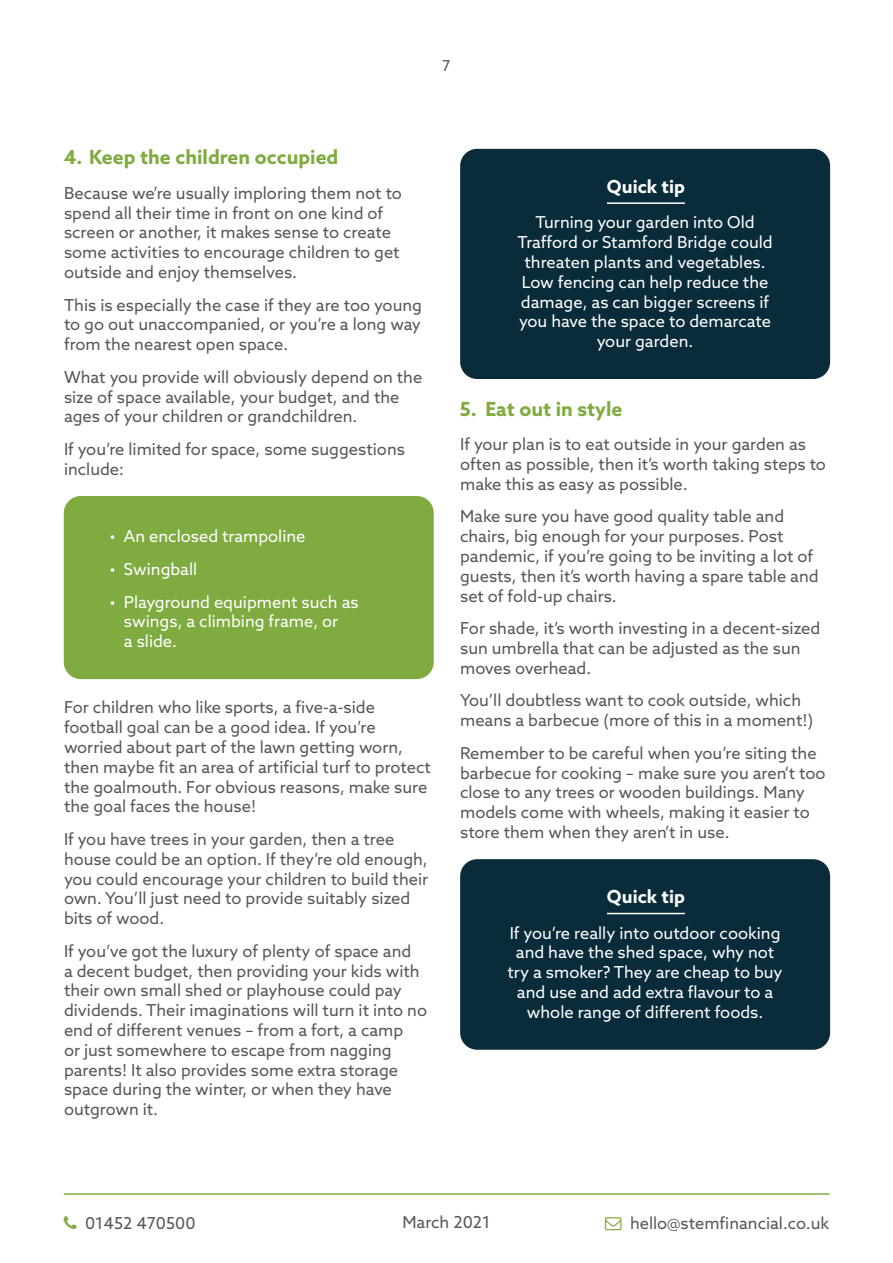
<style>
.page{position:relative;width:893px;height:1263px;background:#fff}
.page>*{position:absolute;margin:0;border:0;box-sizing:border-box;transform-origin:0 0}
.t1{font:700 19.5px "Azo Sans";color:#80ab40}
.t2{font:700 18px "Azo Sans";color:#fff}
.t3{font:16.5px/19.8px "Azo Sans";color:#575756}
.t4{font:16.5px/19.8px "Azo Sans";color:#fff;text-align:center}
.t5{font:15px "Azo Sans";color:#575756}
</style>
<div class="page">
<hr style="left:64px;top:1193px;width:765px;height:2px;background:#80ab40">
<div style="left:460px;top:149px;width:370px;height:230px;background:#0a2b39;border-radius:17px"></div>
<hr style="left:607px;top:202px;width:78px;height:2px;background:#fff">
<div style="left:64px;top:496px;width:370px;height:183px;background:#80ab40;border-radius:17px"></div>
<div style="left:460px;top:859px;width:370px;height:191px;background:#0a2b39;border-radius:17px"></div>
<hr style="left:607px;top:913px;width:78px;height:1px;background:#fff">
<p class="t5" style="left:442px;top:56px;width:10px">7</p>
<p class="t1" style="left:64px;top:144px;width:276px">4. Keep the children occupied</p>
<p class="t3" style="left:64px;top:183px;width:339px">Because we’re usually imploring them not to spend all their time in front on one kind of screen or another, it makes sense to create some activities to encourage children to get outside and enjoy themselves.</p>
<p class="t3" style="left:64px;top:295px;width:360px;text-align:justify">This is especially the case if they are too young to go out unaccompanied, or you’re a long way from the nearest open space.</p>
<p class="t3" style="left:64px;top:367px;width:360px">What you provide will obviously depend on the size of space available, your budget, and the ages of your children or grandchildren.</p>
<p class="t3" style="left:64px;top:439px;width:342px">If you’re limited for space, some suggestions include:</p>
<p class="t4" style="left:110px;top:526px;width:197px">• An enclosed trampoline</p>
<p class="t4" style="left:110px;top:559px;width:89px">• Swingball</p>
<p class="t4" style="left:124px;top:592px;width:236px;text-align:left;text-indent:-14px">• Playground equipment such as swings, a climbing frame, or<br>a slide.</p>
<p class="t3" style="left:64px;top:697px;width:368px">For children who like sports, a five-a-side football goal can be a good idea. If you’re worried about part of the lawn getting worn, then maybe fit an area of artificial turf to protect the goalmouth. For obvious reasons, make sure the goal faces the house!</p>
<p class="t3" style="left:64px;top:829px;width:366px">If you have trees in your garden, then a tree house could be an option. If they’re old enough, you could encourage your children to build their own. You’ll just need to provide suitably sized bits of wood.</p>
<p class="t3" style="left:64px;top:941px;width:365px">If you’ve got the luxury of plenty of space and<br>a decent budget, then providing your kids with their own small shed or playhouse could pay dividends. Their imaginations will turn it into no end of different venues – from a fort, a camp<br>or just somewhere to escape from nagging parents! It also provides some extra storage space during the winter, or when they have outgrown it.</p>
<p class="t2" style="left:607px;top:174px;width:79px">Quick tip</p>
<p class="t4" style="left:517px;top:212px;width:257px">Turning your garden into Old<br>Trafford or Stamford Bridge could threaten plants and vegetables.<br>Low fencing can help reduce the damage, as can bigger screens if you have the space to demarcate your garden.</p>
<p class="t1" style="left:460px;top:396px;width:164px">5. Eat out in style</p>
<p class="t3" style="left:460px;top:434px;width:367px">If your plan is to eat outside in your garden as often as possible, then it’s worth taking steps to make this as easy as possible.</p>
<p class="t3" style="left:460px;top:506px;width:360px">Make sure you have good quality table and chairs, big enough for your purposes. Post pandemic, if you’re going to be inviting a lot of guests, then it’s worth having a spare table and set of fold-up chairs.</p>
<p class="t3" style="left:460px;top:618px;width:362px">For shade, it’s worth investing in a decent-sized sun umbrella that can be adjusted as the sun moves overhead.</p>
<p class="t3" style="left:460px;top:690px;width:355px">You’ll doubtless want to cook outside, which means a barbecue (more of this in a moment!)</p>
<p class="t3" style="left:460px;top:743px;width:367px">Remember to be careful when you’re siting the barbecue for cooking – make sure you aren’t too close to any trees or wooden buildings. Many models come with wheels, making it easier to store them when they aren’t in use.</p>
<p class="t2" style="left:607px;top:884px;width:79px">Quick tip</p>
<p class="t4" style="left:508px;top:923px;width:277px">If you’re really into outdoor cooking and have the shed space, why not try a smoker? They are cheap to buy and use and add extra flavour to a whole range of different foods.</p>
<p class="t3" style="left:402px;top:1212px;width:90px">March 2021</p>
<p class="t3" style="left:85px;top:1213px;width:112px">01452 470500</p>
<p class="t3" style="left:630px;top:1213px;width:201px">hello@stemfinancial.co.uk</p>
</div>
